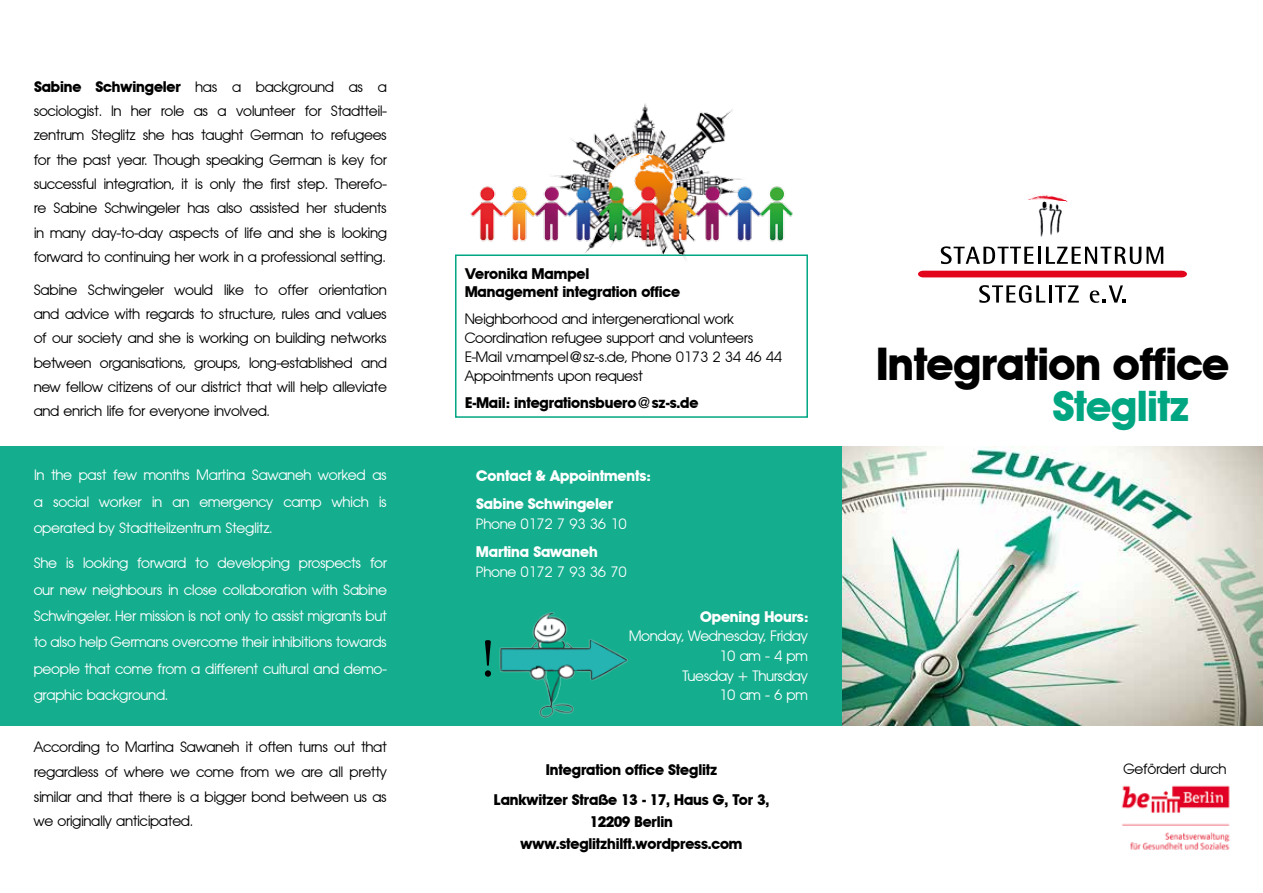
<style>
.page{position:relative;width:1263px;height:893px;background:#fff}
.page>*{position:absolute;margin:0;border:0;box-sizing:border-box;transform-origin:0 0}
.t1{font:54px "Minion Pro";color:#000}
.t2{font:700 45px "Avantage";color:#000}
.t3{font:700 42px "Avantage";color:#00a682}
.t4{font:15px/24.3px "Avantage Normal";color:#000;text-align:justify}
.t5{font:15px/26.4px "Avantage Normal";color:#fff;text-align:justify}
.t6{font:700 15px/30.3px "Avantage";color:#000;text-align:center}
.t7{font:700 15px/28px "Avantage";color:#fff}
.s1{font-family:"Avantage Normal";font-weight:400}
</style>
<div class="page">
<div style="left:0;top:446px;width:842px;height:280px;background:#14ae8e"></div>
<img style="left:842px;top:446px;width:421px;height:280px">
<div style="left:918px;top:271px;width:269px;height:6px;background:#e3051b"></div>
<svg style="left:941px;top:246px;width:99px;height:18px"></svg>
<svg style="left:1046px;top:247px;width:117px;height:17px"></svg>
<svg style="left:979px;top:285px;width:100px;height:18px"></svg>
<svg style="left:1090px;top:285px;width:35px;height:18px"></svg>
<img style="left:1028px;top:195px;width:40px;height:7px">
<img style="left:1032px;top:201px;width:33px;height:36px">
<img style="left:499px;top:612px;width:129px;height:106px">
<img style="left:1121px;top:785px;width:109px;height:65px">
<div style="left:455px;top:254px;width:353px;height:164px;border:2px solid #00a682"></div>
<img style="left:467px;top:103px;width:328px;height:157px">
<p class="t6" style="left:34px;top:71px;width:354px">Sabine Schwingeler <span class="s1">has a background as a</span></p>
<p class="t4" style="left:34px;top:99px;width:354px">sociologist. In her role as a volunteer for Stadtteil&shy;zentrum Steglitz she has taught German to refugees for the past year. Though speaking German is key for successful integration, it is only the first step. Therefo&shy;re Sabine Schwingeler has also assisted her students in many day-to-day aspects of life and she is looking forward to continuing her work in a professional setting.</p>
<p class="t4" style="left:34px;top:278px;width:354px">Sabine Schwingeler would like to offer orientation and advice with regards to structure, rules and values of our society and she is working on building networks between organisations, groups, long-established and new fellow citizens of our district that will help alleviate and enrich life for everyone involved.</p>
<p class="t5" style="left:34px;top:462px;width:354px">In the past few months Martina Sawaneh worked as a social worker in an emergency camp which is operated by Stadtteilzentrum Steglitz.</p>
<p class="t5" style="left:34px;top:550px;width:354px">She is looking forward to developing prospects for our new neighbours in close collaboration with Sabine Schwingeler. Her mission is not only to assist migrants but to also help Germans overcome their inhibitions towards people that come from a different cultural and demo&shy;graphic background.</p>
<p class="t4" style="left:34px;top:734px;width:354px;line-height:24.9px">According to Martina Sawaneh it often turns out that regardless of where we come from we are all pretty similar and that there is a bigger bond between us as we originally anticipated.</p>
<p class="t6" style="left:465px;top:264px;width:217px;line-height:18.8px;text-align:left">Veronika Mampel<br>Management integration office</p>
<p class="t4" style="left:465px;top:310px;width:319px;line-height:18.8px;text-align:left">Neighborhood and intergenerational work Coordination refugee support and volunteers E-Mail v.mampel@sz-s.de, Phone 0173 2 34 46 44<br>Appointments upon request</p>
<p class="t6" style="left:465px;top:388px;width:235px">E-Mail: integrationsbuero@sz-s.de</p>
<h3 class="t3" style="left:1052px;top:382px;width:138px">Steglitz</h3>
<h2 class="t2" style="left:876px;top:338px;width:354px">Integration office</h2>
<p class="t7" style="left:476px;top:462px;width:176px">Contact &amp; Appointments:<br>Sabine Schwingeler</p>
<p class="t5" style="left:476px;top:511px;width:152px">Phone 0172 7 93 36 10</p>
<p class="t7" style="left:476px;top:538px;width:123px">Martina Sawaneh</p>
<p class="t5" style="left:476px;top:558px;width:152px">Phone 0172 7 93 36 70</p>
<h1 class="t1" style="left:480px;top:623px;width:16px">!</h1>
<p class="t7" style="left:700px;top:603px;width:109px">Opening Hours:</p>
<p class="t5" style="left:629px;top:627px;width:180px;line-height:19.6px;text-align:right">Monday, Wednesday, Friday<br>10 am - 4 pm<br>Tuesday + Thursday<br>10 am - 6 pm</p>
<p class="t6" style="left:494px;top:755px;width:277px">Integration office Steglitz<br>Lankwitzer Straße 13 - 17, Haus G, Tor 3,</p>
<p class="t6" style="left:520px;top:811px;width:224px;line-height:21.9px">12209 Berlin www.steglitzhilft.wordpress.com</p>
<p class="t4" style="left:1124px;top:757px;width:104px">Gefördert durch</p>
</div>
